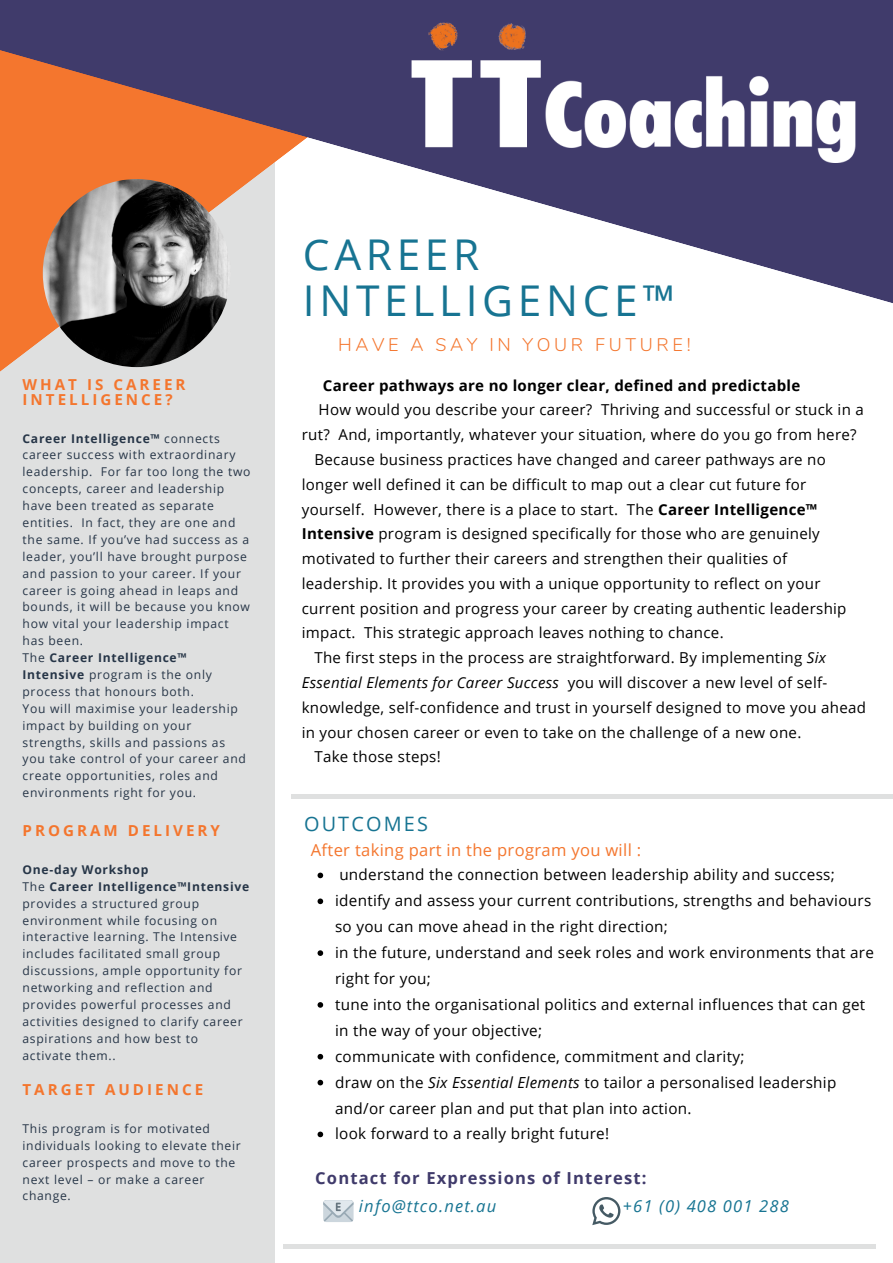
<style>
.page{position:relative;width:893px;height:1263px;background:#fff}
.page>*{position:absolute;margin:0;border:0;box-sizing:border-box;transform-origin:0 0}
.t1{font:42.45px/46.2px "Open Sans";letter-spacing:.11em;color:#177492}
.t2{font:19.8px "Open Sans";letter-spacing:.11em;color:#177492}
.t3{font:300 18.15px "Nunito";letter-spacing:.2em;color:#f4762e}
.t4{font:16.5px "Open Sans";letter-spacing:.02em;color:#f4762e}
.t5{font:700 16.5px "Open Sans";letter-spacing:.07em;color:#403b6b}
.t6{font:italic 16.5px "Open Sans";letter-spacing:.07em;color:#177492}
.t7{font:15.3px/26px "Open Sans";letter-spacing:.02em;color:#000}
.t8{font:700 15.15px/15.8px "Open Sans";letter-spacing:.2em;color:#f4762e}
.t9{font:15px "Open Sans";letter-spacing:.02em;color:#000}
.t10{font:italic 15px "Open Sans";letter-spacing:.02em;color:#000}
.t11{font:700 15px "Open Sans";letter-spacing:.02em;color:#000}
.t12{font:12.15px/17px "Open Sans";letter-spacing:.06em;color:#263547}
.s1{font-weight:700}
.s2{font-style:italic}
.s3{font-style:normal}
</style>
<div class="page">
<div style="left:0;top:48px;width:275px;height:1215px;background:#dfe0e0"></div>
<svg style="left:0;top:304px;width:226px;height:68px"></svg>
<img style="left:43px;top:179px;width:188px;height:188px;border-radius:50%">
<svg style="left:0;top:0;width:893px;height:304px"></svg>
<hr style="left:291px;top:794px;width:602px;height:4px;background:#dfe0e0">
<svg style="left:318px;top:872px;width:5px;height:6px"></svg>
<svg style="left:318px;top:898px;width:5px;height:6px"></svg>
<svg style="left:318px;top:950px;width:5px;height:6px"></svg>
<svg style="left:318px;top:1002px;width:5px;height:6px"></svg>
<svg style="left:318px;top:1054px;width:5px;height:5px"></svg>
<svg style="left:318px;top:1080px;width:5px;height:5px"></svg>
<svg style="left:318px;top:1131px;width:5px;height:6px"></svg>
<img style="left:394px;top:17px;width:462px;height:145px">
<div style="left:283px;top:1244px;width:592px;height:5px;background:#dfe0e0"></div>
<div style="left:323px;top:1200px;width:31px;height:22px;background:#ccd6dd;border-radius:3px"></div>
<svg style="left:323px;top:1200px;width:31px;height:21px"></svg>
<svg style="left:592px;top:1197px;width:28px;height:28px"></svg>
<p class="t8" style="left:23px;top:376px;width:165px">WHAT IS CAREER<br>INTELLIGENCE?</p>
<p class="t12" style="left:23px;top:429px;width:229px"><span class="s1">Career Intelligence™</span> connects career success with extraordinary leadership. For far too long the two concepts, career and leadership have been treated as separate entities. In fact, they are one and the same. If you’ve had success as a leader, you’ll have brought purpose and passion to your career. If your career is going ahead in leaps and bounds, it will be because you know how vital your leadership impact has been.<br>The <span class="s1">Career Intelligence™<br>Intensive</span> program is the only process that honours both.<br>You will maximise your leadership impact by building on your strengths, skills and passions as<br>you take control of your career and create opportunities, roles and environments right for you.</p>
<p class="t8" style="left:23px;top:822px;width:199px">PROGRAM DELIVERY</p>
<p class="t12" style="left:23px;top:861px;width:228px"><span class="s1">One-day Workshop<br></span>The <span class="s1">Career Intelligence™Intensive </span>provides a structured group environment while focusing on interactive learning. The Intensive includes facilitated small group discussions, ample opportunity for networking and reflection and provides powerful processes and activities designed to clarify career aspirations and how best to activate them..</p>
<p class="t8" style="left:23px;top:1081px;width:182px">TARGET AUDIENCE</p>
<p class="t12" style="left:23px;top:1120px;width:220px">This program is for motivated individuals looking to elevate their career prospects and move to the next level – or make a career change.</p>
<h1 class="t1" style="left:303px;top:230px;width:374px">CAREER<br>INTELLIGENCE™</h1>
<h3 class="t3" style="left:338px;top:332px;width:354px">HAVE A SAY IN YOUR FUTURE!</h3>
<p class="t11" style="left:323px;top:375px;width:479px">Career pathways are no longer clear, defined and predictable</p>
<p class="t9" style="left:319px;top:399px;width:547px">How would you describe your career? Thriving and successful or stuck in a</p>
<p class="t9" style="left:302px;top:424px;width:556px">rut? And, importantly, whatever your situation, where do you go from here?</p>
<p class="t9" style="left:314px;top:449px;width:513px">Because business practices have changed and career pathways are no</p>
<p class="t9" style="left:302px;top:474px;width:506px">longer well defined it can be difficult to map out a clear cut future for</p>
<p class="t9" style="left:302px;top:498px;width:517px">yourself. However, there is a place to start. The <span class="s1">Career Intelligence™</span></p>
<p class="t9" style="left:302px;top:523px;width:520px"><span class="s1">Intensive</span> program is designed specifically for those who are genuinely</p>
<p class="t9" style="left:302px;top:548px;width:487px">motivated to further their careers and strengthen their qualities of</p>
<p class="t9" style="left:302px;top:573px;width:520px">leadership. It provides you with a unique opportunity to reflect on your</p>
<p class="t9" style="left:302px;top:598px;width:546px">current position and progress your career by creating authentic leadership</p>
<p class="t9" style="left:302px;top:622px;width:423px">impact. This strategic approach leaves nothing to chance.</p>
<p class="t9" style="left:314px;top:647px;width:513px">The first steps in the process are straightforward. By implementing <span class="s2">Six</span></p>
<p class="t10" style="left:302px;top:672px;width:527px">Essential Elements for Career Success <span class="s3">you will discover a new level of self-</span></p>
<p class="t9" style="left:302px;top:697px;width:566px">knowledge, self-confidence and trust in yourself designed to move you ahead</p>
<p class="t9" style="left:302px;top:721px;width:501px">in your chosen career or even to take on the challenge of a new one.</p>
<p class="t9" style="left:314px;top:746px;width:128px">Take those steps!</p>
<h2 class="t2" style="left:304px;top:810px;width:125px">OUTCOMES</h2>
<h3 class="t4" style="left:311px;top:838px;width:332px">After taking part in the program you will :</h3>
<p class="t7" style="left:335px;top:861px;width:540px">understand the connection between leadership ability and success; identify and assess your current contributions, strengths and behaviours so you can move ahead in the right direction;<br>in the future, understand and seek roles and work environments that are right for you;<br>tune into the organisational politics and external influences that can get in the way of your objective;<br>communicate with confidence, commitment and clarity;<br>draw on the <span class="s2">Six Essential Elements</span> to tailor a personalised leadership and/or career plan and put that plan into action.<br>look forward to a really bright future!</p>
<h3 class="t5" style="left:315px;top:1167px;width:333px">Contact for Expressions of Interest:</h3>
<h3 class="t6" style="left:359px;top:1195px;width:139px">info@ttco.net.au</h3>
<h3 class="t6" style="left:623px;top:1195px;width:167px">+61 (0) 408 001 288</h3>
</div>
